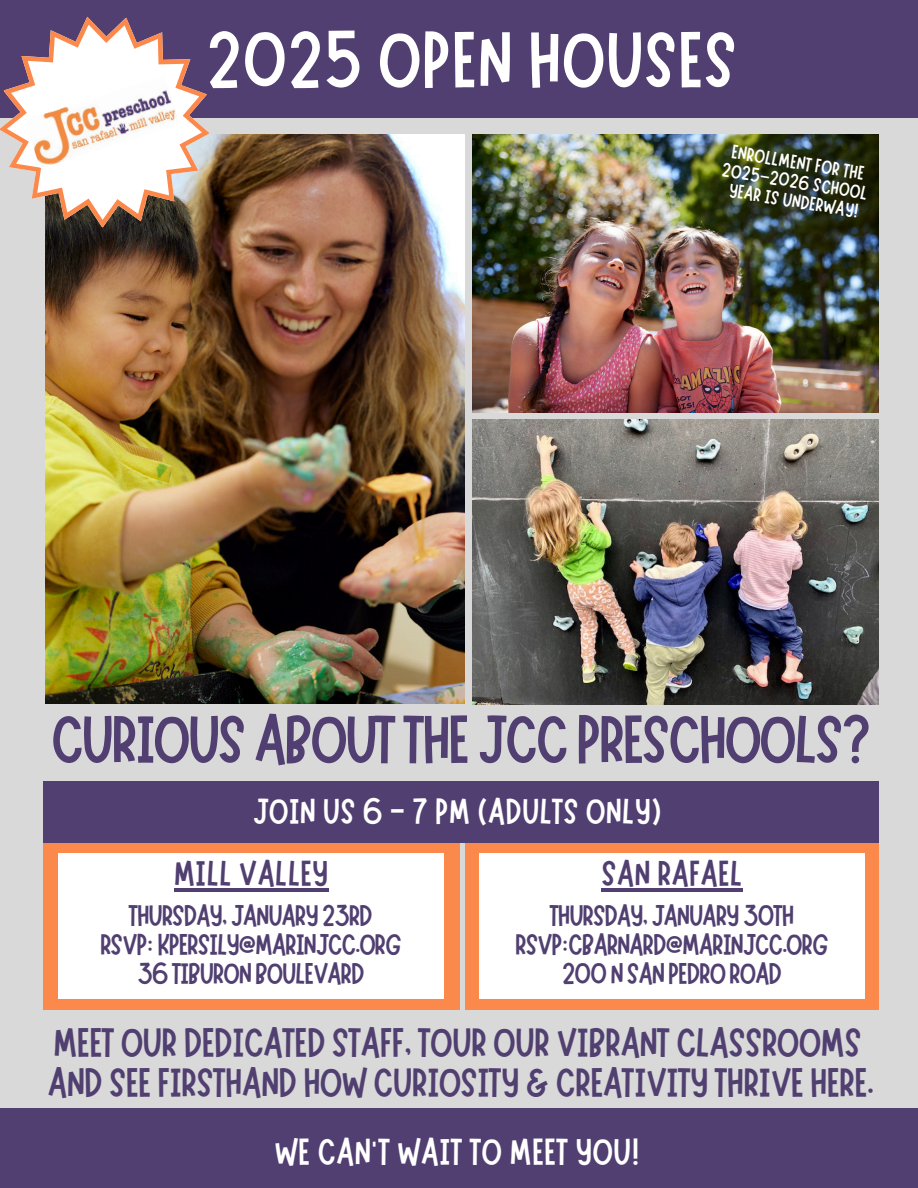
<style>
.page{position:relative;width:918px;height:1188px;background:#d9d9d9}
.page>*{position:absolute;margin:0;border:0;box-sizing:border-box;transform-origin:0 0}
.t1{font:79.65px "Marykate";color:#fff}
.t2{font:68.25px "Marykate";letter-spacing:-.045em;color:#503f70}
.t3{font:41.25px/40.5px "Marykate";letter-spacing:-.02em;color:#503f70}
.t4{font:37.65px "Marykate";color:#fff}
.t5{font:36.15px "Marykate";color:#fff}
.t6{font:36.15px "Marykate";color:#503f70}
.t7{font:30px/29.2px "Marykate";letter-spacing:-.04em;color:#503f70;text-align:center}
.t8{font:19.65px "Marykate";color:#fff}
.s1{font-family:"Noto Sans Gurmukhi"}
</style>
<div class="page">
<div style="left:0;top:0;width:918px;height:118px;background:#503f70"></div>
<div style="left:0;top:1108px;width:918px;height:80px;background:#503f70"></div>
<img style="left:45px;top:135px;width:420px;height:569px">
<svg style="left:0;top:17px;width:210px;height:211px"></svg>
<img style="left:25px;top:76px;width:155px;height:92px">
<div style="left:43px;top:842px;width:416px;height:167px;background:#fc894c"></div>
<div style="left:465px;top:843px;width:414px;height:166px;background:#fc894c"></div>
<div style="left:43px;top:782px;width:836px;height:61px;background:#503f70"></div>
<img style="left:472px;top:135px;width:407px;height:278px">
<img style="left:472px;top:420px;width:407px;height:284px">
<div style="left:59px;top:853px;width:384px;height:145px;background:#fff"></div>
<div style="left:480px;top:854px;width:385px;height:145px;background:#fff"></div>
<hr style="left:174px;top:888px;width:154px;height:4px;background:#503f70">
<hr style="left:602px;top:888px;width:141px;height:4px;background:#503f70">
<p class="t1" style="left:207px;top:8px;width:532px">2025 OPEN HOUSES</p>
<h4 class="t8" style="left:734px;top:139px;width:135px;rotate:9deg">ENROLLMENT FOR THE</h4>
<h5 class="t8" style="left:731px;top:178px;width:132px;rotate:9deg">YEAR IS UNDERWAY!</h5>
<h4 class="t8" style="left:724px;top:157px;width:149px;rotate:9deg">2025<span class="s1">–</span>2026 SCHOOL</h4>
<h1 class="t2" style="left:51px;top:695px;width:822px">CURIOUSABOUTTHEJCCPRESCHOOLS?</h1>
<p class="t5" style="left:253px;top:787px;width:410px">JOIN US 6 - 7 PM (ADULTS ONLY)</p>
<h4 class="t6" style="left:174px;top:850px;width:156px">MILL VALLEY</h4>
<h5 class="t6" style="left:602px;top:850px;width:143px">SAN RAFAEL</h5>
<p class="t7" style="left:100px;top:898px;width:303px">THURSDAY,JANUARY23RD<br>RSVP:KPERSILY@MARINJCC.ORG<br>36TIBURONBOULEVARD</p>
<p class="t7" style="left:515px;top:898px;width:315px">THURSDAY,JANUARY30TH<br>RSVP:CBARNARD@MARINJCC.ORG<br>200NSANPEDROROAD</p>
<h2 class="t3" style="left:48px;top:1018px;width:828px">MEET OUR DEDICATED STAFF, TOUR OUR VIBRANT CLASSROOMS<br>AND SEE FIRSTHAND HOW CURIOSITY &amp; CREATIVITY THRIVE HERE.</h2>
<p class="t4" style="left:275px;top:1128px;width:366px">WE CAN’T WAIT TO MEET YOU!</p>
</div>
